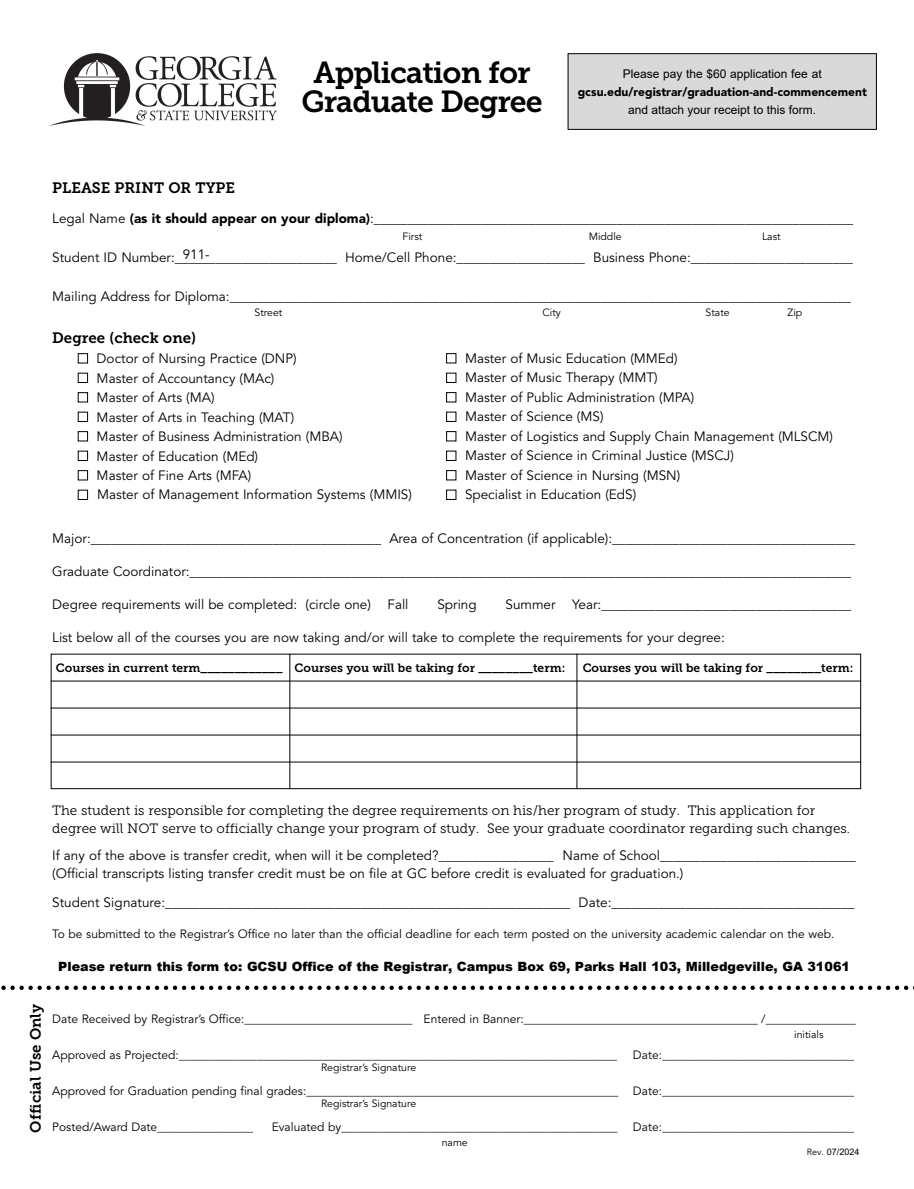
<style>
.page{position:relative;width:914px;height:1189px;background:#fff}
.page>*{position:absolute;margin:0;border:0;box-sizing:border-box;transform-origin:0 0}
.t1{font:30.3px/29px "Museo Slab 700";letter-spacing:-.03em;color:#000;text-align:center}
.t2{font:15px "Museo Slab 700";color:#000}
.t3{font:13.5px/18px "Avenir";color:#000}
.t4{font:13.5px/18px "Museo Slab 300";color:#000}
.t5{font:900 12.75px "Arial";color:#000}
.t6{font:12px "Avenir";color:#000}
.t7{font:12px "Museo Slab 700";color:#000}
.t8{font:12px "Arial";color:#000}
.t9{font:900 12px "Avenir";color:#000}
.t10{font:10.5px "Avenir";color:#000}
.t11{font:9px "Arial";color:#000}
.s1{font-weight:900}
.s2{color:#fff}
.s3{font-family:"Avenir"}
</style>
<div class="page">
<div style="left:51px;top:654px;width:810px;height:135px;border:1px solid #000"></div>
<hr style="left:51px;top:708px;width:810px;height:1px;background:#000">
<hr style="left:51px;top:735px;width:810px;height:1px;background:#000">
<hr style="left:51px;top:762px;width:810px;height:1px;background:#000">
<hr style="left:51px;top:681px;width:810px;height:1px;background:#000">
<hr style="left:289px;top:654px;width:1px;height:135px;background:#000">
<hr style="left:576px;top:654px;width:1px;height:135px;background:#000">
<svg style="left:1px;top:986px;width:913px;height:4px"></svg>
<div style="left:568px;top:54px;width:308px;height:75px;background:#d9d9d9"></div>
<div style="left:567px;top:53px;width:309px;height:77px;border:1px solid #000"></div>
<img style="left:50px;top:53px;width:226px;height:73px">
<h1 class="t1" style="left:301px;top:60px;width:243px">Application for<br>Graduate Degree</h1>
<p class="t8" style="left:623px;top:65px;width:200px">Please pay the $60 application fee at</p>
<p class="t9" style="left:578px;top:81px;width:291px">gcsu.edu/registrar/graduation-and-commencement</p>
<p class="t8" style="left:628px;top:101px;width:190px">and attach your receipt to this form.</p>
<p class="t2" style="left:52px;top:182px;width:184px">PLEASE PRINT OR TYPE</p>
<p class="t3" style="left:52px;top:209px;width:802px">Legal Name <span class="s1">(as it should appear on your diploma)</span>:_______________________________________________________________________</p>
<p class="t3" style="left:52px;top:248px;width:802px">Student ID Number:________________________ Home/Cell Phone:___________________ Business Phone:________________________</p>
<p class="t3" style="left:52px;top:287px;width:800px">Mailing Address for Diploma:____________________________________________________________________________________________</p>
<p class="t10" style="left:255px;top:306px;width:29px">Street</p>
<p class="t10" style="left:542px;top:306px;width:20px">City</p>
<p class="t10" style="left:705px;top:306px;width:26px">State</p>
<p class="t10" style="left:787px;top:306px;width:16px">Zip</p>
<p class="t2" style="left:52px;top:332px;width:145px">Degree (check one)</p>
<p class="t10" style="left:402px;top:230px;width:21px">First</p>
<p class="t10" style="left:588px;top:230px;width:35px">Middle</p>
<p class="t10" style="left:762px;top:230px;width:20px">Last</p>
<p class="t3" style="left:183px;top:246px;width:29px">911-</p>
<p class="t3" style="left:78px;top:350px;width:220px"><span class="s2">■</span> Doctor of Nursing Practice (DNP)</p>
<p class="t3" style="left:78px;top:369px;width:198px"><span class="s2">■</span> Master of Accountancy (MAc)</p>
<p class="t3" style="left:78px;top:389px;width:138px"><span class="s2">■</span> Master of Arts (MA)</p>
<p class="t3" style="left:78px;top:408px;width:218px"><span class="s2">■</span> Master of Arts in Teaching (MAT)</p>
<p class="t3" style="left:78px;top:428px;width:266px"><span class="s2">■</span> Master of Business Administration (MBA)</p>
<p class="t3" style="left:78px;top:447px;width:182px"><span class="s2">■</span> Master of Education (MEd)</p>
<p class="t3" style="left:78px;top:467px;width:175px"><span class="s2">■</span> Master of Fine Arts (MFA)</p>
<p class="t3" style="left:78px;top:486px;width:336px"><span class="s2">■</span> Master of Management Information Systems (MMIS)</p>
<p class="t3" style="left:446px;top:350px;width:233px"><span class="s2">■</span> Master of Music Education (MMEd)</p>
<p class="t3" style="left:446px;top:369px;width:213px"><span class="s2">■</span> Master of Music Therapy (MMT)</p>
<p class="t3" style="left:446px;top:389px;width:250px"><span class="s2">■</span> Master of Public Administration (MPA)</p>
<p class="t3" style="left:446px;top:408px;width:159px"><span class="s2">■</span> Master of Science (MS)</p>
<p class="t3" style="left:446px;top:428px;width:388px"><span class="s2">■</span> Master of Logistics and Supply Chain Management (MLSCM)</p>
<p class="t3" style="left:446px;top:447px;width:289px"><span class="s2">■</span> Master of Science in Criminal Justice (MSCJ)</p>
<p class="t3" style="left:446px;top:467px;width:236px"><span class="s2">■</span> Master of Science in Nursing (MSN)</p>
<p class="t3" style="left:446px;top:486px;width:192px"><span class="s2">■</span> Specialist in Education (EdS)</p>
<p class="t3" style="left:52px;top:530px;width:804px">Major:___________________________________________ Area of Concentration (if applicable):____________________________________</p>
<p class="t3" style="left:52px;top:563px;width:800px">Graduate Coordinator:__________________________________________________________________________________________________</p>
<p class="t3" style="left:52px;top:596px;width:358px">Degree requirements will be completed: (circle one) Fall</p>
<p class="t3" style="left:437px;top:596px;width:41px">Spring</p>
<p class="t3" style="left:505px;top:596px;width:347px">Summer Year:_____________________________________</p>
<p class="t3" style="left:52px;top:629px;width:674px">List below all of the courses you are now taking and/or will take to complete the requirements for your degree:</p>
<p class="t7" style="left:56px;top:664px;width:511px">Courses in current term____________ Courses you will be taking for ________term:</p>
<p class="t7" style="left:582px;top:664px;width:272px">Courses you will be taking for ________term:</p>
<p class="t4" style="left:52px;top:802px;width:799px">The student is responsible for completing the degree requirements on his/her program of study. This application for degree will NOT serve to officially change your program of study. See your graduate coordinator regarding such changes.</p>
<p class="t3" style="left:52px;top:847px;width:805px">If any of the above is transfer credit, when will it be completed?_________________ Name of School_____________________________ (Official transcripts listing transfer credit must be on file at GC before credit is evaluated for graduation.)</p>
<p class="t3" style="left:52px;top:893px;width:803px">Student Signature:____________________________________________________________ Date:____________________________________</p>
<p class="t6" style="left:52px;top:926px;width:783px">To be submitted to the Registrar’s Office no later than the official deadline for each term posted on the university academic calendar on the web.</p>
<p class="t5" style="left:58px;top:957px;width:793px">Please return this form to: GCSU Office of the Registrar, Campus Box 69, Parks Hall 103, Milledgeville, GA 31061</p>
<p class="t2" style="left:30px;top:1133px;width:130px;rotate:-90deg">Official Use Only</p>
<p class="t6" style="left:52px;top:1012px;width:805px">Date Received by Registrar’s Office:____________________________ Entered in Banner:_______________________________________ /_______________</p>
<p class="t6" style="left:52px;top:1048px;width:566px">Approved as Projected:_________________________________________________________________________</p>
<p class="t6" style="left:633px;top:1048px;width:223px">Date:________________________________</p>
<p class="t10" style="left:321px;top:1062px;width:97px">Registrar’s Signature</p>
<p class="t6" style="left:52px;top:1084px;width:803px">Approved for Graduation pending final grades:____________________________________________________ Date:________________________________</p>
<p class="t10" style="left:321px;top:1098px;width:97px">Registrar’s Signature</p>
<p class="t6" style="left:52px;top:1120px;width:202px">Posted/Award Date________________</p>
<p class="t6" style="left:272px;top:1120px;width:347px">Evaluated by______________________________________________</p>
<p class="t6" style="left:633px;top:1120px;width:223px">Date:________________________________</p>
<p class="t10" style="left:794px;top:1028px;width:31px">initials</p>
<p class="t10" style="left:442px;top:1136px;width:28px">name</p>
<p class="t11" style="left:807px;top:1146px;width:54px"><span class="s3">Rev.</span> 07/2024</p>
</div>
